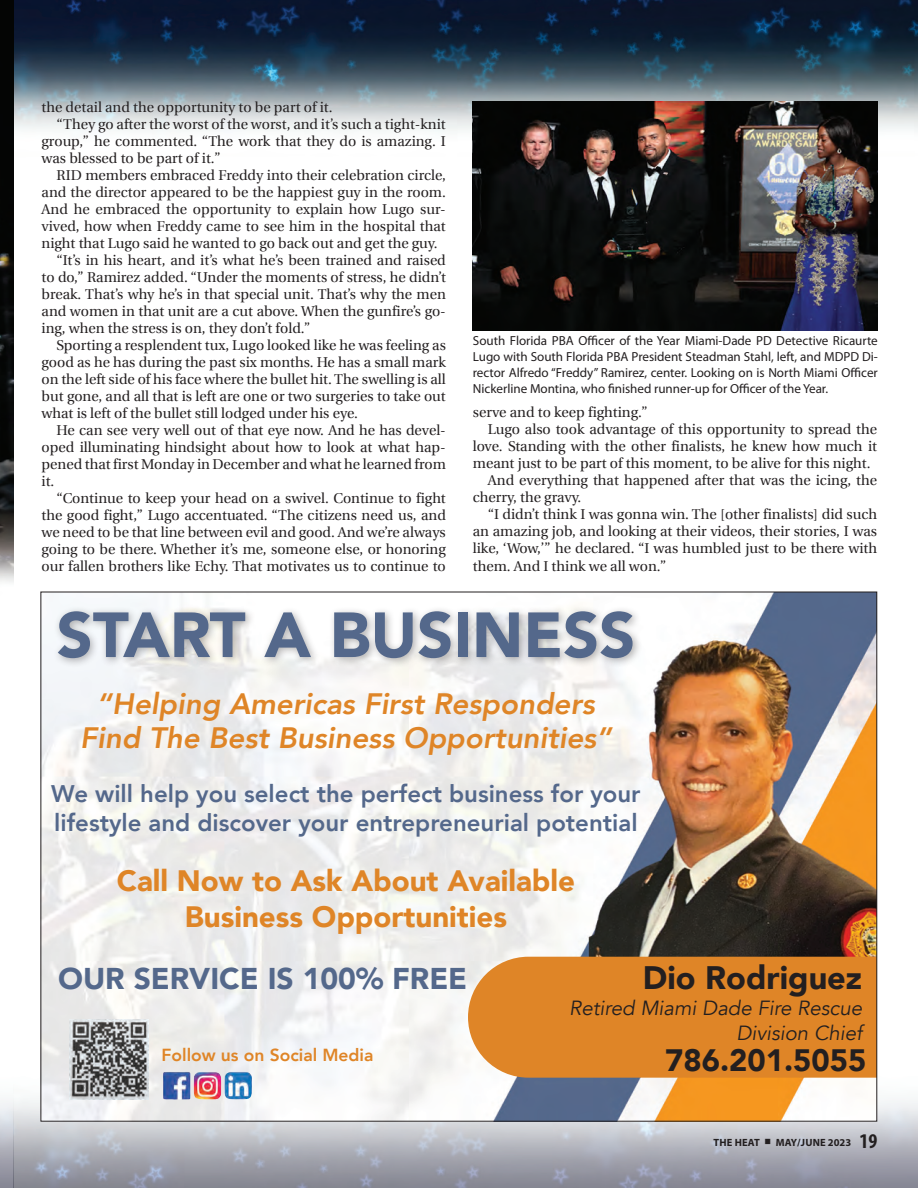
<style>
.page{position:relative;width:918px;height:1188px;background:#fff}
.page>*{position:absolute;margin:0;border:0;box-sizing:border-box;transform-origin:0 0}
.t1{font:900 63px "Avenir";color:#54688b}
.t2{font:900 32.4px "Avenir";color:#231f20}
.t3{font:900 30.9px "Avenir";color:#231f20}
.t4{font:900 30px "Avenir";color:#54688b}
.t5{font:italic 800 29.4px/34.5px "Avenir";color:#df8527;text-align:center}
.t6{font:900 29.4px/35.4px "Avenir";color:#df8527;text-align:center}
.t7{font:800 24px/28.8px "Avenir";color:#54688b}
.t8{font:italic 20.4px/24.6px "Avenir";color:#231f20;text-align:right}
.t9{font:800 17.4px "Avenir";color:#df8527}
.t10{font:14.25px "Utopia";color:#231f20}
.t11{font:13.2px/15.8px "Myriad Pro";letter-spacing:-.005em;color:#231f20;text-align:justify}
.t12{font:700 10.5px "Myriad Pro";letter-spacing:.02em;color:#231f20}
.s1{font-family:"Minion Pro";font-weight:400;font-size:18px}
.s2{font-stretch:condensed;font-size:21px}
</style>
<div class="page">
<img style="left:0;top:1021px;width:918px;height:167px">
<img style="left:14px;top:0;width:904px;height:179px">
<img style="left:42px;top:594px;width:833px;height:526px">
<div style="left:53px;top:605px;width:590px;height:63px;background:#231f20;opacity:.35"></div>
<img style="left:69px;top:1020px;width:79px;height:79px">
<div style="left:468px;top:957px;width:407px;height:121px;background:#df8527"></div>
<img style="left:163px;top:1072px;width:90px;height:28px">
<img style="left:0;top:0;width:14px;height:582px">
<img style="left:473px;top:102px;width:404px;height:228px">
<p class="t10" style="left:42px;top:100px;width:293px">the detail and the opportunity to be part of it.</p>
<p class="t10" style="left:57px;top:117px;width:391px">“They go after the worst of the worst, and it’s such a tight-knit</p>
<p class="t10" style="left:42px;top:133px;width:406px">group,” he commented. “The work that they do is amazing. I</p>
<p class="t10" style="left:42px;top:150px;width:181px">was blessed to be part of it.”</p>
<p class="t10" style="left:57px;top:167px;width:391px">RID members embraced Freddy into their celebration circle,</p>
<p class="t10" style="left:42px;top:184px;width:406px">and the director appeared to be the happiest guy in the room.</p>
<p class="t10" style="left:42px;top:201px;width:406px">And he embraced the opportunity to explain how Lugo sur-</p>
<p class="t10" style="left:42px;top:218px;width:406px">vived, how when Freddy came to see him in the hospital that</p>
<p class="t10" style="left:42px;top:235px;width:397px">night that Lugo said he wanted to go back out and get the guy.</p>
<p class="t10" style="left:57px;top:252px;width:391px">“It’s in his heart, and it’s what he’s been trained and raised</p>
<p class="t10" style="left:42px;top:269px;width:406px">to do,” Ramirez added. “Under the moments of stress, he didn’t</p>
<p class="t10" style="left:42px;top:286px;width:406px">break. That’s why he’s in that special unit. That’s why the men</p>
<p class="t10" style="left:42px;top:303px;width:406px">and women in that unit are a cut above. When the gunfire’s go-</p>
<p class="t10" style="left:42px;top:320px;width:270px">ing, when the stress is on, they don’t fold.”</p>
<p class="t10" style="left:57px;top:337px;width:391px">Sporting a resplendent tux, Lugo looked like he was feeling as</p>
<p class="t10" style="left:42px;top:354px;width:406px">good as he has during the past six months. He has a small mark</p>
<p class="t10" style="left:42px;top:371px;width:406px">on the left side of his face where the bullet hit. The swelling is all</p>
<p class="t10" style="left:42px;top:388px;width:406px">but gone, and all that is left are one or two surgeries to take out</p>
<p class="t10" style="left:42px;top:405px;width:318px">what is left of the bullet still lodged under his eye.</p>
<p class="t10" style="left:57px;top:422px;width:391px">He can see very well out of that eye now. And he has devel-</p>
<p class="t10" style="left:42px;top:439px;width:406px">oped illuminating hindsight about how to look at what hap-</p>
<p class="t10" style="left:42px;top:456px;width:406px">pened that first Monday in December and what he learned from</p>
<p class="t10" style="left:42px;top:473px;width:14px">it.</p>
<p class="t10" style="left:57px;top:490px;width:391px">“Continue to keep your head on a swivel. Continue to fight</p>
<p class="t10" style="left:42px;top:507px;width:406px">the good fight,” Lugo accentuated. “The citizens need us, and</p>
<p class="t10" style="left:42px;top:524px;width:406px">we need to be that line between evil and good. And we’re always</p>
<p class="t10" style="left:42px;top:541px;width:406px">going to be there. Whether it’s me, someone else, or honoring</p>
<p class="t10" style="left:42px;top:558px;width:406px">our fallen brothers like Echy. That motivates us to continue to</p>
<p class="t11" style="left:473px;top:333px;width:406px">South Florida PBA Officer of the Year Miami-Dade PD Detective Ricaurte Lugo with South Florida PBA President Steadman Stahl, left, and MDPD Di&shy;rector Alfredo “Freddy” Ramirez, center. Looking on is North Miami Officer Nickerline Montina, who finished runner-up for Officer of the Year.</p>
<p class="t10" style="left:473px;top:404px;width:176px">serve and to keep fighting.”</p>
<p class="t10" style="left:488px;top:421px;width:391px">Lugo also took advantage of this opportunity to spread the</p>
<p class="t10" style="left:473px;top:438px;width:406px">love. Standing with the other finalists, he knew how much it</p>
<p class="t10" style="left:473px;top:455px;width:399px">meant just to be part of this moment, to be alive for this night.</p>
<p class="t10" style="left:488px;top:472px;width:391px">And everything that happened after that was the icing, the</p>
<p class="t10" style="left:473px;top:489px;width:110px">cherry, the gravy.</p>
<p class="t10" style="left:488px;top:507px;width:391px">“I didn’t think I was gonna win. The [other finalists] did such</p>
<p class="t10" style="left:473px;top:524px;width:406px">an amazing job, and looking at their videos, their stories, I was</p>
<p class="t10" style="left:473px;top:541px;width:406px">like, ‘Wow,’” he declared. “I was humbled just to be there with</p>
<p class="t10" style="left:473px;top:558px;width:195px">them. And I think we all won.”</p>
<h1 class="t1" style="left:57px;top:581px;width:580px">START A BUSINESS</h1>
<h3 class="t5" style="left:80px;top:686px;width:533px">“Helping Americas First Responders<br>Find The Best Business Opportunities”</h3>
<h3 class="t7" style="left:51px;top:780px;width:591px">We will help you select the perfect business for your lifestyle and discover your entrepreneurial potential</h3>
<h3 class="t6" style="left:117px;top:863px;width:460px">Call Now to Ask About Available<br>Business Opportunities</h3>
<h3 class="t4" style="left:58px;top:953px;width:411px">OUR SERVICE IS 100% FREE</h3>
<p class="t9" style="left:161px;top:1042px;width:214px">Follow us on Social Media</p>
<h2 class="t2" style="left:643px;top:950px;width:221px">Dio Rodriguez</h2>
<h3 class="t8" style="left:569px;top:996px;width:294px">Retired Miami Dade Fire Rescue<br>Division Chief</h3>
<h3 class="t3" style="left:665px;top:1033px;width:203px">786.201.5055</h3>
<p class="t12" style="left:713px;top:1136px;width:166px">THE HEAT <span class="s1">■</span> MAY/JUNE 2023 <span class="s2">19</span></p>
</div>
